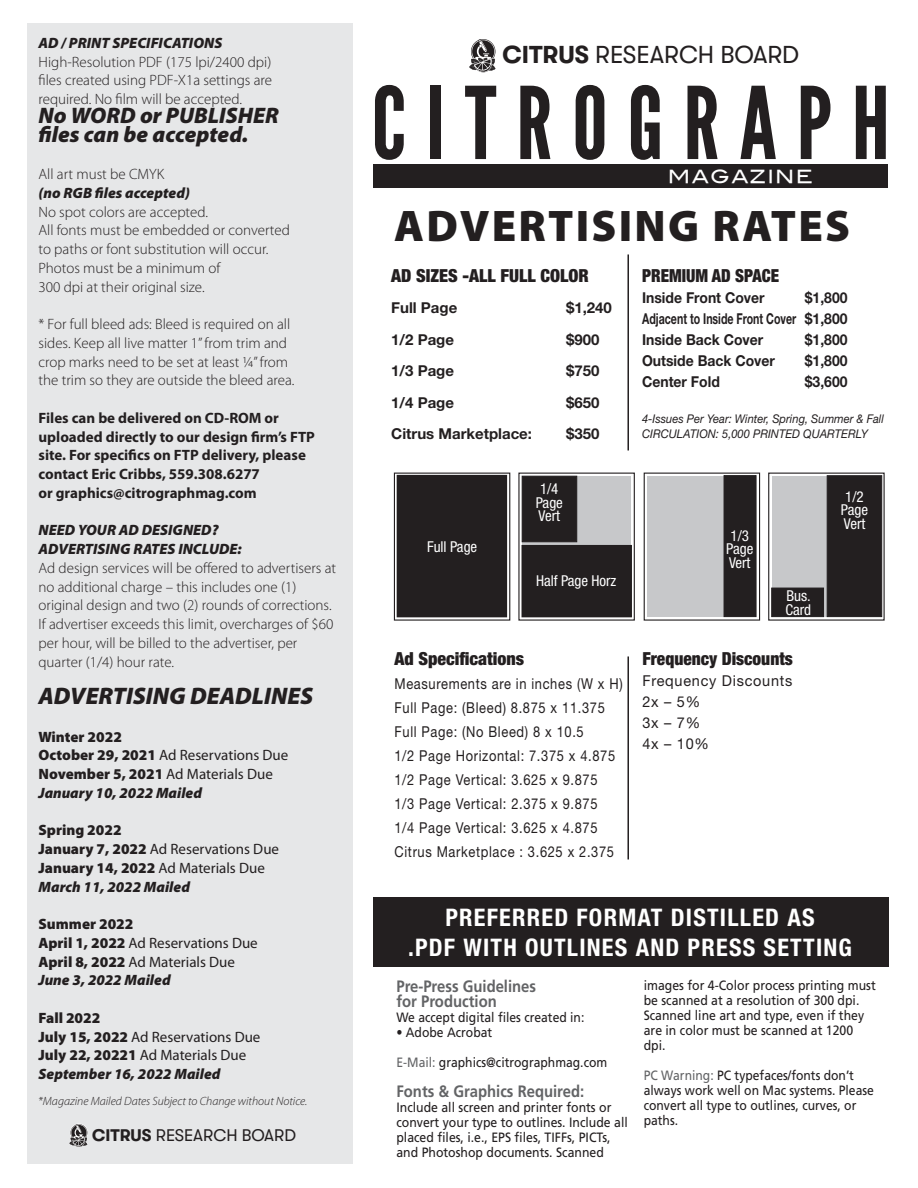
<style>
.page{position:relative;width:918px;height:1188px;background:#fff}
.page>*{position:absolute;margin:0;border:0;box-sizing:border-box;transform-origin:0 0}
.t1{font:99.75px "League Gothic";letter-spacing:.2em;color:#231f20}
.t2{font:900 44.4px "Myriad Pro";letter-spacing:.05em;color:#231f20}
.t3{font:24.45px "GT Walsheim Pro";color:#231f20}
.t4{font:700 condensed 24.3px/29.1px "Helvetica Neue LT Std";letter-spacing:.05em;color:#fff;text-align:center}
.t5{font:italic 900 24px "Myriad Pro";color:#231f20}
.t6{font:italic 900 22.5px/18.8px "Myriad Pro";color:#231f20}
.t7{font:18.15px "Blair Md ITCTT Medium";letter-spacing:.075em;color:#fff}
.t8{font:900 condensed 18px "Helvetica Neue LT Std";color:#231f20}
.t9{font:900 condensed 18px "Helvetica Neue LT Std";color:#231f20;scale:.93 1}
.t10{font:16.8px "GT Walsheim Pro";color:#231f20}
.t11{font:700 16.5px/15px "Frutiger LT Std";color:#636466;scale:.9 1}
.t12{font:300 15px/18.8px "Myriad Pro";color:#231f20}
.t13{font:900 15px/18.8px "Myriad Pro";color:#231f20}
.t14{font:15px/24px "Helvetica Neue LT Std";letter-spacing:.05em;color:#231f20;scale:.86 1}
.t15{font:700 15px/18.8px "Myriad Pro";color:#231f20}
.t16{font:700 15px/21px "Helvetica Neue LT Std";color:#231f20;text-align:justify;scale:.93 1}
.t17{font:italic 900 15px/18.8px "Myriad Pro";color:#231f20}
.t18{font:700 15px "Helvetica Neue LT Std";color:#231f20}
.t19{font:condensed 15px/13.5px "Helvetica Neue LT Std";letter-spacing:-.005em;color:#fff}
.t20{font:15px/21px "Helvetica Neue LT Std";letter-spacing:.05em;color:#231f20}
.t21{font:13.5px/15px "Frutiger LT Std";color:#231f20;scale:.91 1}
.t22{font:13.5px/15px "Frutiger LT Std";color:#231f20;scale:.9 1}
.t23{font:italic 12px/15px "Helvetica Neue LT Std";color:#231f20;scale:.93 1}
.t24{font:italic 300 12px "Myriad Pro";color:#231f20}
.s1{font-weight:400}
.s2{font-style:italic}
.s3{font-weight:700}
.s4{color:#636466}
</style>
<div class="page">
<div style="left:772px;top:476px;width:109px;height:141px;background:#c7c8ca"></div>
<div style="left:827px;top:475px;width:55px;height:142px;background:#231f20;border:1px solid #231f20"></div>
<div style="left:27px;top:23px;width:325px;height:1140px;background:#e6e7e8"></div>
<div style="left:374px;top:164px;width:514px;height:23px;background:#231f20"></div>
<div style="left:374px;top:897px;width:516px;height:70px;background:#231f20"></div>
<div style="left:397px;top:475px;width:110px;height:142px;background:#231f20"></div>
<div style="left:522px;top:476px;width:109px;height:141px;background:#c7c8ca"></div>
<div style="left:522px;top:545px;width:110px;height:72px;background:#231f20"></div>
<div style="left:647px;top:476px;width:109px;height:141px;background:#c7c8ca"></div>
<div style="left:724px;top:475px;width:32px;height:142px;background:#231f20"></div>
<div style="left:394px;top:473px;width:116px;height:148px;border:1px solid #231f20"></div>
<div style="left:644px;top:473px;width:116px;height:148px;border:1px solid #231f20"></div>
<div style="left:771px;top:588px;width:53px;height:29px;background:#231f20"></div>
<div style="left:522px;top:476px;width:55px;height:66px;background:#231f20"></div>
<hr style="left:627px;top:254px;width:2px;height:196px;background:#231f20">
<hr style="left:627px;top:656px;width:2px;height:203px;background:#231f20">
<div style="left:70px;top:1123px;width:18px;height:19px;background:#f0f0f1;border-radius:50%"></div>
<svg style="left:69px;top:1124px;width:19px;height:23px"></svg>
<svg style="left:469px;top:39px;width:27px;height:34px"></svg>
<p class="t17" style="left:38px;top:34px;width:185px">AD / PRINT SPECIFICATIONS</p>
<p class="t12" style="left:38px;top:53px;width:235px;text-align:justify">High-Resolution PDF (175 lpi/2400 dpi) files created using PDF-X1a settings are required. No film will be accepted.</p>
<h3 class="t6" style="left:38px;top:106px;width:242px">No WORD or PUBLISHER files can be accepted.</h3>
<p class="t12" style="left:38px;top:165px;width:127px">All art must be CMYK</p>
<p class="t17" style="left:38px;top:184px;width:153px">(no RGB files accepted)</p>
<p class="t12" style="left:38px;top:203px;width:253px">No spot colors are accepted.<br>All fonts must be embedded or converted to paths or font substitution will occur.<br>Photos must be a minimum of<br>300 dpi at their original size.</p>
<p class="t12" style="left:38px;top:315px;width:257px">* For full bleed ads: Bleed is required on all sides. Keep all live matter 1” from trim and crop marks need to be set at least ¼” from the trim so they are outside the bleed area.</p>
<p class="t15" style="left:38px;top:409px;width:278px">Files can be delivered on CD-ROM or uploaded directly to our design firm’s FTP site. For specifics on FTP delivery, please contact Eric Cribbs, 559.308.6277<br>or graphics@citrographmag.com</p>
<p class="t17" style="left:38px;top:521px;width:205px">NEED YOUR AD DESIGNED?<br>ADVERTISING RATES INCLUDE:</p>
<p class="t12" style="left:38px;top:559px;width:299px">Ad design services will be offered to advertisers at no additional charge – this includes one (1) original design and two (2) rounds of corrections.<br>If advertiser exceeds this limit, overcharges of $60 per hour, will be billed to the advertiser, per quarter (1/4) hour rate.</p>
<h3 class="t5" style="left:38px;top:683px;width:276px">ADVERTISING DEADLINES</h3>
<p class="t13" style="left:38px;top:727px;width:251px">Winter 2022<br>October 29, 2021 <span class="s1">Ad Reservations Due<br></span>November 5, 2021 <span class="s1">Ad Materials Due<br></span><span class="s2">January 10, 2022 Mailed</span></p>
<p class="t13" style="left:38px;top:821px;width:242px">Spring 2022<br>January 7, 2022 <span class="s1">Ad Reservations Due<br></span>January 14, 2022 <span class="s1">Ad Materials Due<br></span><span class="s2">March 11, 2022 Mailed</span></p>
<p class="t13" style="left:38px;top:915px;width:221px">Summer 2022<br>April 1, 2022 <span class="s1">Ad Reservations Due<br></span>April 8, 2022 <span class="s1">Ad Materials Due<br></span><span class="s2">June 3, 2022 Mailed</span></p>
<p class="t13" style="left:38px;top:1009px;width:223px">Fall 2022<br>July 15, 2022 <span class="s1">Ad Reservations Due<br></span>July 22, 20221 <span class="s1">Ad Materials Due<br></span><span class="s2">September 16, 2022 Mailed</span></p>
<p class="t24" style="left:38px;top:1094px;width:271px">*Magazine Mailed Dates Subject to Change without Notice.</p>
<p class="t10" style="left:92px;top:1126px;width:205px"><span class="s3">CITRUS</span> RESEARCH BOARD</p>
<h3 class="t3" style="left:503px;top:41px;width:298px"><span class="s3">CITRUS</span> RESEARCH BOARD</h3>
<h1 class="t1" style="left:372px;top:66px;width:520px">CITROGRAPH</h1>
<p class="t7" style="left:668px;top:161px;width:147px">MAGAZINE</p>
<h2 class="t2" style="left:394px;top:201px;width:457px">ADVERTISING RATES</h2>
<p class="t8" style="left:391px;top:264px;width:199px">AD SIZES -ALL FULL COLOR</p>
<p class="t18" style="left:391px;top:299px;width:68px">Full Page</p>
<p class="t18" style="left:566px;top:299px;width:47px">$1,240</p>
<p class="t18" style="left:391px;top:330px;width:64px">1/2 Page</p>
<p class="t18" style="left:566px;top:330px;width:35px">$900</p>
<p class="t18" style="left:391px;top:362px;width:64px">1/3 Page</p>
<p class="t18" style="left:566px;top:362px;width:35px">$750</p>
<p class="t18" style="left:391px;top:393px;width:64px">1/4 Page</p>
<p class="t18" style="left:566px;top:393px;width:35px">$650</p>
<p class="t18" style="left:391px;top:425px;width:142px">Citrus Marketplace:</p>
<p class="t18" style="left:566px;top:425px;width:35px">$350</p>
<p class="t19" style="left:427px;top:540px;width:52px">Full Page</p>
<p class="t19" style="left:536px;top:482px;width:29px">1/4<br>Page<br>Vert</p>
<p class="t19" style="left:536px;top:574px;width:82px">Half Page Horz</p>
<p class="t8" style="left:394px;top:647px;width:131px">Ad Specifications</p>
<p class="t14" style="left:394px;top:671px;width:267px">Measurements are in inches (W x H)<br>Full Page: (Bleed) 8.875 x 11.375<br>Full Page: (No Bleed) 8 x 10.5<br>1/2 Page Horizontal: 7.375 x 4.875<br>1/2 Page Vertical: 3.625 x 9.875<br>1/3 Page Vertical: 2.375 x 9.875<br>1/4 Page Vertical: 3.625 x 4.875<br>Citrus Marketplace : 3.625 x 2.375</p>
<p class="t9" style="left:642px;top:264px;width:149px">PREMIUM AD SPACE</p>
<p class="t16" style="left:642px;top:287px;width:133px">Inside Front Cover</p>
<p class="t16" style="left:642px;top:287px;width:222px;text-indent:163px">$1,800<br>Adjacent to Inside Front Cover $1,800<br>Inside Back Cover</p>
<p class="t16" style="left:805px;top:329px;width:47px">$1,800</p>
<p class="t16" style="left:642px;top:350px;width:144px">Outside Back Cover</p>
<p class="t16" style="left:805px;top:350px;width:47px">$1,800</p>
<p class="t16" style="left:642px;top:371px;width:85px">Center Fold</p>
<p class="t16" style="left:805px;top:371px;width:47px">$3,600</p>
<p class="t23" style="left:642px;top:411px;width:262px">4-Issues Per Year: Winter, Spring, Summer &amp; Fall<br>CIRCULATION: 5,000 PRINTED QUARTERLY</p>
<p class="t19" style="left:726px;top:528px;width:29px">1/3<br>Page<br>Vert</p>
<p class="t19" style="left:786px;top:589px;width:27px">Bus.<br>Card</p>
<p class="t8" style="left:642px;top:647px;width:152px">Frequency Discounts</p>
<p class="t20" style="left:642px;top:669px;width:151px">Frequency Discounts<br>2x – 5%<br>3x – 7%<br>4x – 10%</p>
<p class="t19" style="left:841px;top:489px;width:29px">1/2<br>Page<br>Vert</p>
<h3 class="t4" style="left:408px;top:903px;width:446px">PREFERRED FORMAT DISTILLED AS<br>.PDF WITH OUTLINES AND PRESS SETTING</h3>
<p class="t11" style="left:396px;top:979px;width:157px">Pre-Press Guidelines for Production</p>
<p class="t22" style="left:396px;top:1010px;width:210px">We accept digital files created in:</p>
<p class="t22" style="left:396px;top:1025px;width:108px">• Adobe Acrobat</p>
<p class="t22" style="left:396px;top:1055px;width:236px"><span class="s4">E-Mail:</span> graphics@citrographmag.com</p>
<p class="t11" style="left:396px;top:1084px;width:210px">Fonts &amp; Graphics Required:</p>
<p class="t21" style="left:396px;top:1100px;width:256px">Include all screen and printer fonts or convert your type to outlines. Include all placed files, i.e., EPS files, TIFFs, PICTs, and Photoshop documents. Scanned</p>
<p class="t21" style="left:644px;top:978px;width:257px">images for 4-Color process printing must be scanned at a resolution of 300 dpi.<br>Scanned line art and type, even if they are in color must be scanned at 1200 dpi.</p>
<p class="t22" style="left:644px;top:1068px;width:257px"><span class="s4">PC Warning:</span> PC typefaces/fonts don’t always work well on Mac systems. Please convert all type to outlines, curves, or paths.</p>
</div>
